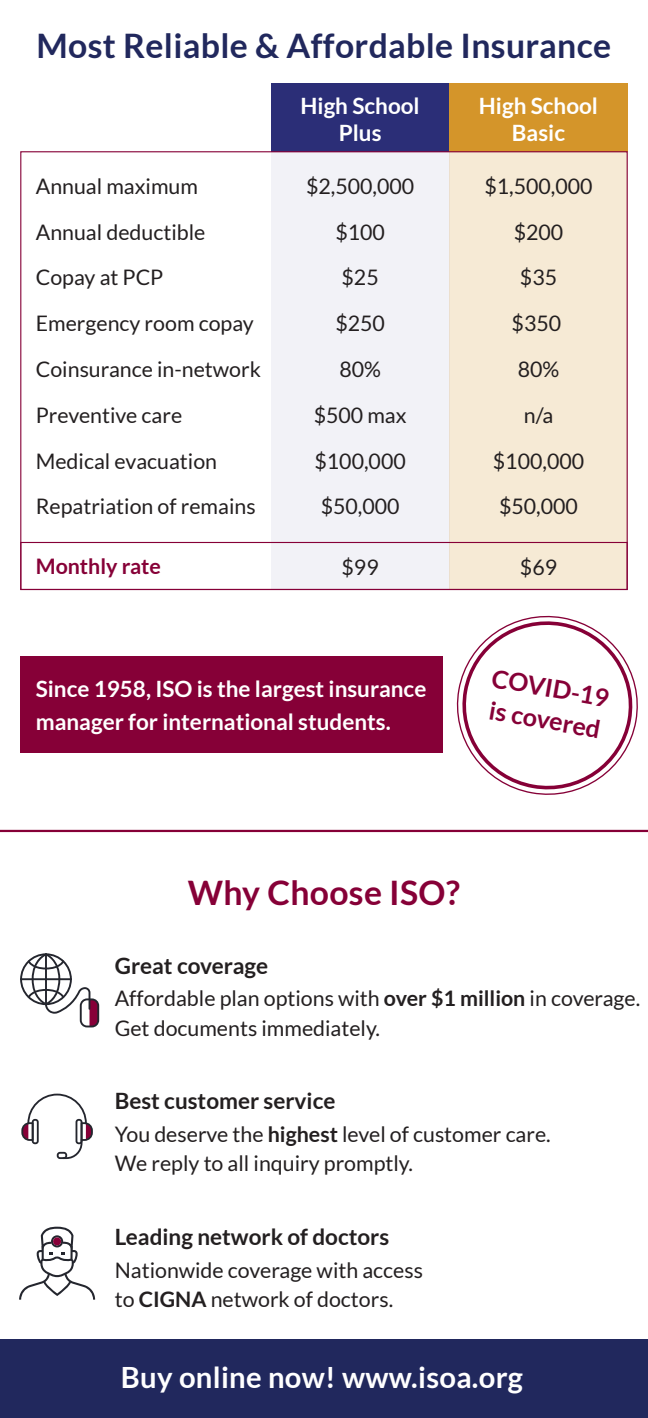
<style>
.page{position:relative;width:648px;height:1418px;background:#fff}
.page>*{position:absolute;margin:0;border:0;box-sizing:border-box;transform-origin:0 0}
.t1{font:700 33.75px "Lato";letter-spacing:.01em;color:#21285d}
.t2{font:700 33.75px "Lato";letter-spacing:.01em;color:#860037}
.t3{font:700 29.25px "Lato";letter-spacing:.01em;color:#fff}
.t4{font:700 24.97px/32.2px "Lato";color:#860037}
.t5{font:700 22.5px/27px "Lato";color:#fff;text-align:center}
.t6{font:700 22.5px "Lato";color:#231f20}
.t7{font:21.38px/29.2px "Lato";color:#231f20}
.t8{font:700 21.38px "Lato";color:#860037}
.s1{font-weight:700}
</style>
<div class="page">
<div style="left:0;top:1339px;width:648px;height:79px;background:#21285d"></div>
<div style="left:271px;top:144px;width:178px;height:446px;background:#f2f2f7"></div>
<div style="left:449px;top:144px;width:179px;height:446px;background:#f6ead5"></div>
<div style="left:271px;top:84px;width:178px;height:68px;background:#2b2e77"></div>
<div style="left:449px;top:84px;width:179px;height:68px;background:#d4952a"></div>
<svg style="left:21px;top:1093px;width:72px;height:66px"></svg>
<div style="left:20px;top:656px;width:423px;height:97px;background:#860037"></div>
<svg style="left:20px;top:953px;width:79px;height:74px"></svg>
<svg style="left:456px;top:615px;width:182px;height:180px"></svg>
<hr style="left:0;top:830px;width:648px;height:2px;background:#860037">
<div style="left:20px;top:542px;width:608px;height:48px;border:1px solid #860037"></div>
<svg style="left:19px;top:1226px;width:76px;height:73px"></svg>
<div style="left:53px;top:1237px;width:8px;height:8px;background:#870038;border-radius:50%"></div>
<p class="t1" style="left:37px;top:26px;width:576px">Most Reliable &amp; Affordable Insurance</p>
<p class="t5" style="left:301px;top:91px;width:121px">High School<br>Plus</p>
<p class="t5" style="left:479px;top:91px;width:121px">High School<br>Basic</p>
<p class="t7" style="left:36px;top:171px;width:164px">Annual maximum</p>
<p class="t7" style="left:36px;top:217px;width:171px">Annual deductible</p>
<p class="t7" style="left:36px;top:263px;width:129px">Copay at PCP</p>
<p class="t7" style="left:306px;top:171px;width:110px">$2,500,000</p>
<p class="t7" style="left:335px;top:217px;width:51px">$100</p>
<p class="t7" style="left:342px;top:263px;width:39px">$25</p>
<p class="t7" style="left:484px;top:171px;width:110px">$1,500,000</p>
<p class="t7" style="left:514px;top:217px;width:51px">$200</p>
<p class="t7" style="left:520px;top:263px;width:39px">$35</p>
<p class="t7" style="left:36px;top:309px;width:220px">Emergency room copay</p>
<p class="t7" style="left:36px;top:354px;width:227px">Coinsurance in-network</p>
<p class="t7" style="left:36px;top:400px;width:148px">Preventive care</p>
<p class="t7" style="left:36px;top:446px;width:183px">Medical evacuation</p>
<p class="t7" style="left:36px;top:492px;width:221px">Repatriation of remains</p>
<p class="t7" style="left:335px;top:309px;width:51px">$250</p>
<p class="t7" style="left:512px;top:309px;width:51px">$350</p>
<p class="t7" style="left:339px;top:354px;width:43px">80%</p>
<p class="t7" style="left:314px;top:400px;width:94px">$500 max</p>
<p class="t7" style="left:314px;top:446px;width:93px">$100,000</p>
<p class="t7" style="left:321px;top:492px;width:80px">$50,000</p>
<p class="t7" style="left:518px;top:354px;width:43px">80%</p>
<p class="t7" style="left:524px;top:400px;width:31px">n/a</p>
<p class="t7" style="left:493px;top:446px;width:93px">$100,000</p>
<p class="t7" style="left:499px;top:492px;width:80px">$50,000</p>
<p class="t8" style="left:36px;top:554px;width:127px">Monthly rate</p>
<p class="t7" style="left:342px;top:552px;width:39px">$99</p>
<p class="t7" style="left:520px;top:552px;width:39px">$69</p>
<p class="t5" style="left:36px;top:671px;width:392px;line-height:33.8px;text-align:left">Since 1958, ISO is the largest insurance manager for international students.</p>
<p class="t4" style="left:495px;top:661px;width:120px;rotate:10deg">COVID-19 is covered</p>
<p class="t2" style="left:188px;top:873px;width:274px">Why Choose ISO?</p>
<p class="t6" style="left:115px;top:952px;width:155px">Great coverage</p>
<p class="t7" style="left:115px;top:984px;width:527px">Affordable plan options with <span class="s1">over $1 million</span> in coverage.<br>Get documents immediately.</p>
<p class="t6" style="left:115px;top:1088px;width:222px">Best customer service</p>
<p class="t7" style="left:115px;top:1119px;width:438px">You deserve the <span class="s1">highest</span> level of customer care.<br>We reply to all inquiry promptly.</p>
<p class="t6" style="left:115px;top:1223px;width:276px">Leading network of doctors</p>
<p class="t7" style="left:115px;top:1255px;width:310px">Nationwide coverage with access to <span class="s1">CIGNA</span> network of doctors.</p>
<p class="t3" style="left:121px;top:1361px;width:404px">Buy online now! www.isoa.org</p>
</div>
